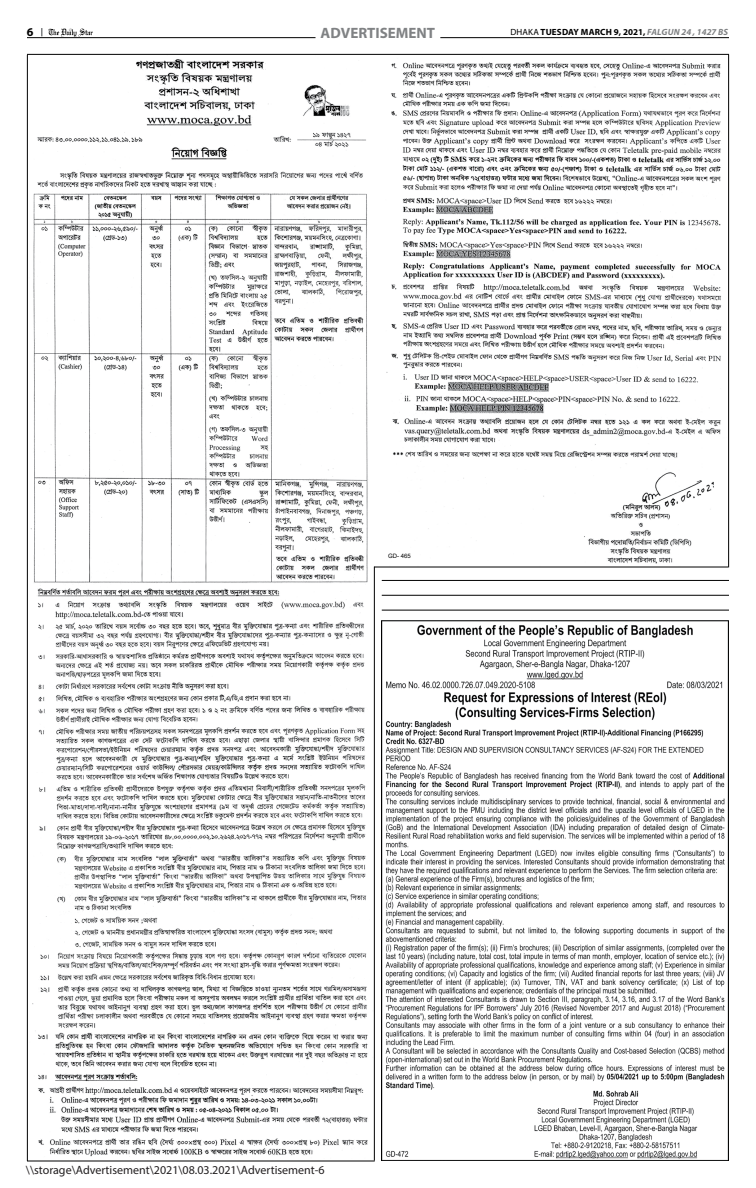
<style>
.page{position:relative;width:756px;height:1188px;background:#fff}
.page>*{position:absolute;margin:0;border:0;box-sizing:border-box;transform-origin:0 0}
.t1{font:700 15px "Myriad Pro";color:#808284}
.t2{font:12px "Myriad Pro";color:#221f20}
.t3{font:700 12px "Myriad Pro";color:#000}
.t4{font:700 9px "Myriad Pro";letter-spacing:.015em;color:#000}
.t5{font:6px "Arial";color:#000}
.s1{font-weight:400}
.s2{font-style:italic;color:#808284}
</style>
<div class="page">
<svg style="left:41px;top:28px;width:52px;height:9px"></svg>
<hr style="left:27px;top:37px;width:289px;height:1px;background:#000">
<hr style="left:440px;top:37px;width:289px;height:1px;background:#000">
<img style="left:30px;top:59px;width:344px;height:1100px">
<hr style="left:27px;top:1161px;width:348px;height:1px;background:#000">
<hr style="left:728px;top:54px;width:1px;height:513px;background:#000">
<img style="left:380px;top:62px;width:348px;height:505px">
<hr style="left:374px;top:567px;width:1px;height:594px;background:#000">
<hr style="left:27px;top:54px;width:702px;height:1px;background:#000">
<hr style="left:27px;top:55px;width:1px;height:1106px;background:#000">
<hr style="left:374px;top:567px;width:354px;height:1px;background:#000">
<img style="left:382px;top:621px;width:347px;height:540px">
<hr style="left:382px;top:580px;width:347px;height:1px;background:#000">
<hr style="left:382px;top:595px;width:347px;height:1px;background:#000">
<hr style="left:382px;top:610px;width:347px;height:1px;background:#000">
<p class="t1" style="left:321px;top:27px;width:116px">ADVERTISEMENT</p>
<p class="t3" style="left:27px;top:28px;width:8px">6</p>
<p class="t4" style="left:510px;top:29px;width:219px"><span class="s1">DHAKA</span> TUESDAY MARCH 9, 2021, <span class="s2">FALGUN 24 , 1427 BS</span></p>
<p class="t5" style="left:388px;top:553px;width:24px">GD- 465</p>
<p class="t2" style="left:26px;top:1165px;width:300px">\\storage\Advertisement\2021\08.03.2021\Advertisement-6</p>
</div>
